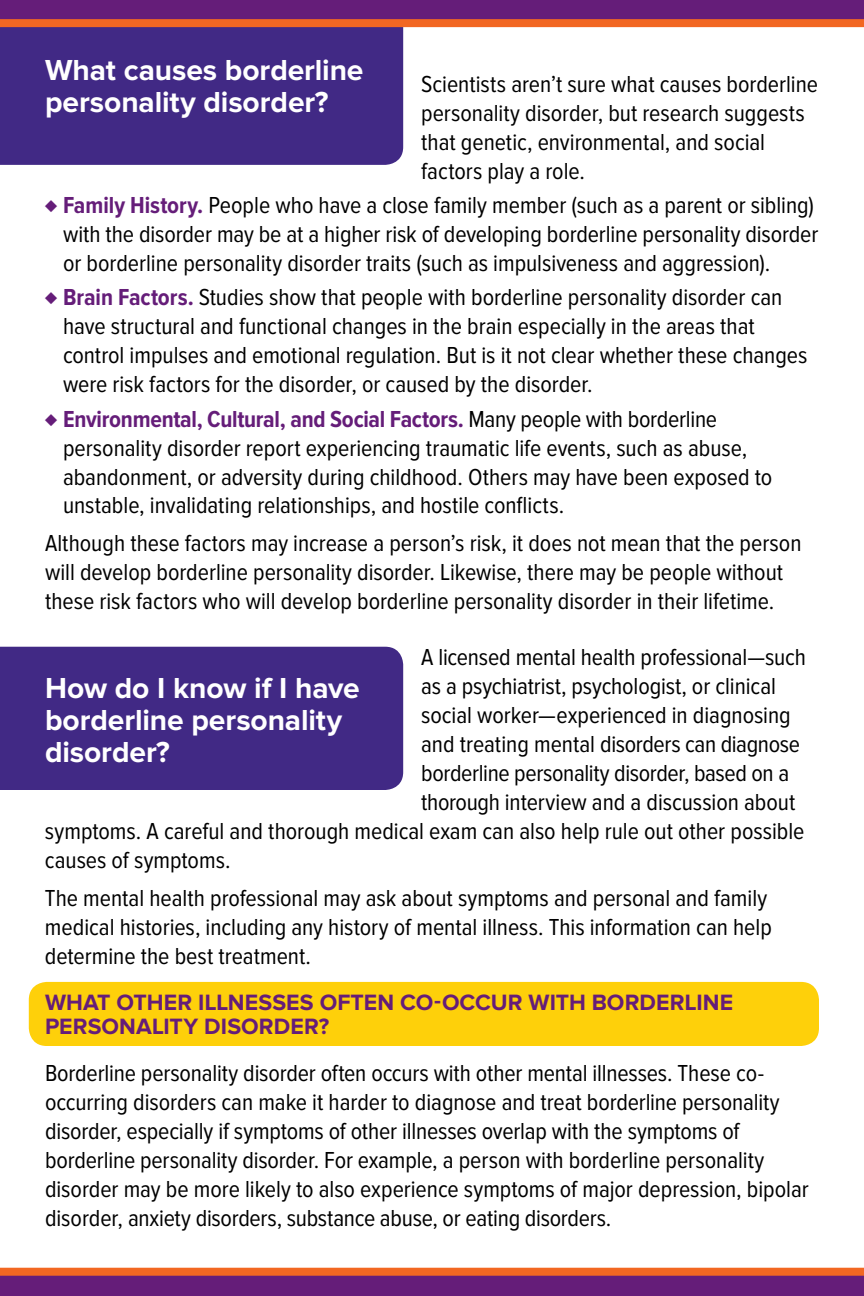
<style>
.page{position:relative;width:864px;height:1296px;background:#fff}
.page>*{position:absolute;margin:0;border:0;box-sizing:border-box;transform-origin:0 0}
.t1{font:700 30px/32px "Proxima Nova";letter-spacing:-.005em;color:#fff}
.t2{font:24px/29px "Proxima Nova Cond";color:#000}
.t3{font:700 23px/24px "Proxima Nova";letter-spacing:.005em;color:#651d79}
.s1{color:#651d79}
.s2{font-weight:700;color:#651d79}
</style>
<div class="page">
<div style="left:29px;top:982px;width:790px;height:64px;background:#fed00a;border-radius:18px"></div>
<div style="left:0;top:27px;width:403px;height:138px;background:#412985"></div>
<div style="left:0;top:0;width:864px;height:20px;background:#651d79"></div>
<div style="left:0;top:1276px;width:864px;height:20px;background:#651d79"></div>
<div style="left:0;top:1268px;width:864px;height:8px;background:#f26722"></div>
<div style="left:0;top:19px;width:864px;height:8px;background:#f26722"></div>
<div style="left:0;top:647px;width:403px;height:143px;background:#412985"></div>
<h2 class="t1" style="left:45px;top:55px;width:320px">What causes borderline personality disorder?</h2>
<p class="t2" style="left:421px;top:71px;width:398px">Scientists aren’t sure what causes borderline personality disorder, but research suggests that genetic, environmental, and social factors play a role.</p>
<p class="t2" style="left:63px;top:192px;width:757px;text-indent:-18px"><span class="s1">♦</span> <span class="s2">Family History.</span> People who have a close family member (such as a parent or sibling) with the disorder may be at a higher risk of developing borderline personality disorder or borderline personality disorder traits (such as impulsiveness and aggression).</p>
<p class="t2" style="left:63px;top:284px;width:746px;text-indent:-18px"><span class="s1">♦</span> <span class="s2">Brain Factors.</span> Studies show that people with borderline personality disorder can have structural and functional changes in the brain especially in the areas that control impulses and emotional regulation. But is it not clear whether these changes were risk factors for the disorder, or caused by the disorder.</p>
<p class="t2" style="left:63px;top:405px;width:711px;text-indent:-18px"><span class="s1">♦</span> <span class="s2">Environmental, Cultural, and Social Factors.</span> Many people with borderline personality disorder report experiencing traumatic life events, such as abuse, abandonment, or adversity during childhood. Others may have been exposed to unstable, invalidating relationships, and hostile conflicts.</p>
<p class="t2" style="left:45px;top:530px;width:758px">Although these factors may increase a person’s risk, it does not mean that the person will develop borderline personality disorder. Likewise, there may be people without these risk factors who will develop borderline personality disorder in their lifetime.</p>
<p class="t2" style="left:421px;top:644px;width:386px">A licensed mental health professional—such</p>
<p class="t2" style="left:421px;top:673px;width:356px">as a psychiatrist, psychologist, or clinical</p>
<p class="t2" style="left:421px;top:702px;width:371px">social worker—experienced in diagnosing</p>
<p class="t2" style="left:421px;top:731px;width:380px">and treating mental disorders can diagnose</p>
<p class="t2" style="left:421px;top:760px;width:369px">borderline personality disorder, based on a</p>
<p class="t2" style="left:421px;top:789px;width:376px">thorough interview and a discussion about</p>
<p class="t2" style="left:45px;top:818px;width:761px">symptoms. A careful and thorough medical exam can also help rule out other possible</p>
<p class="t2" style="left:45px;top:847px;width:187px">causes of symptoms.</p>
<p class="t2" style="left:45px;top:885px;width:728px">The mental health professional may ask about symptoms and personal and family medical histories, including any history of mental illness. This information can help determine the best treatment.</p>
<h3 class="t3" style="left:45px;top:991px;width:690px">WHAT OTHER ILLNESSES OFTEN CO-OCCUR WITH BORDERLINE<br>PERSONALITY DISORDER?</h3>
<p class="t2" style="left:45px;top:1060px;width:765px">Borderline personality disorder often occurs with other mental illnesses. These co&shy;occurring disorders can make it harder to diagnose and treat borderline personality disorder, especially if symptoms of other illnesses overlap with the symptoms of borderline personality disorder. For example, a person with borderline personality disorder may be more likely to also experience symptoms of major depression, bipolar disorder, anxiety disorders, substance abuse, or eating disorders.</p>
<h2 class="t1" style="left:45px;top:674px;width:316px">How do I know if I have borderline personality disorder?</h2>
</div>
